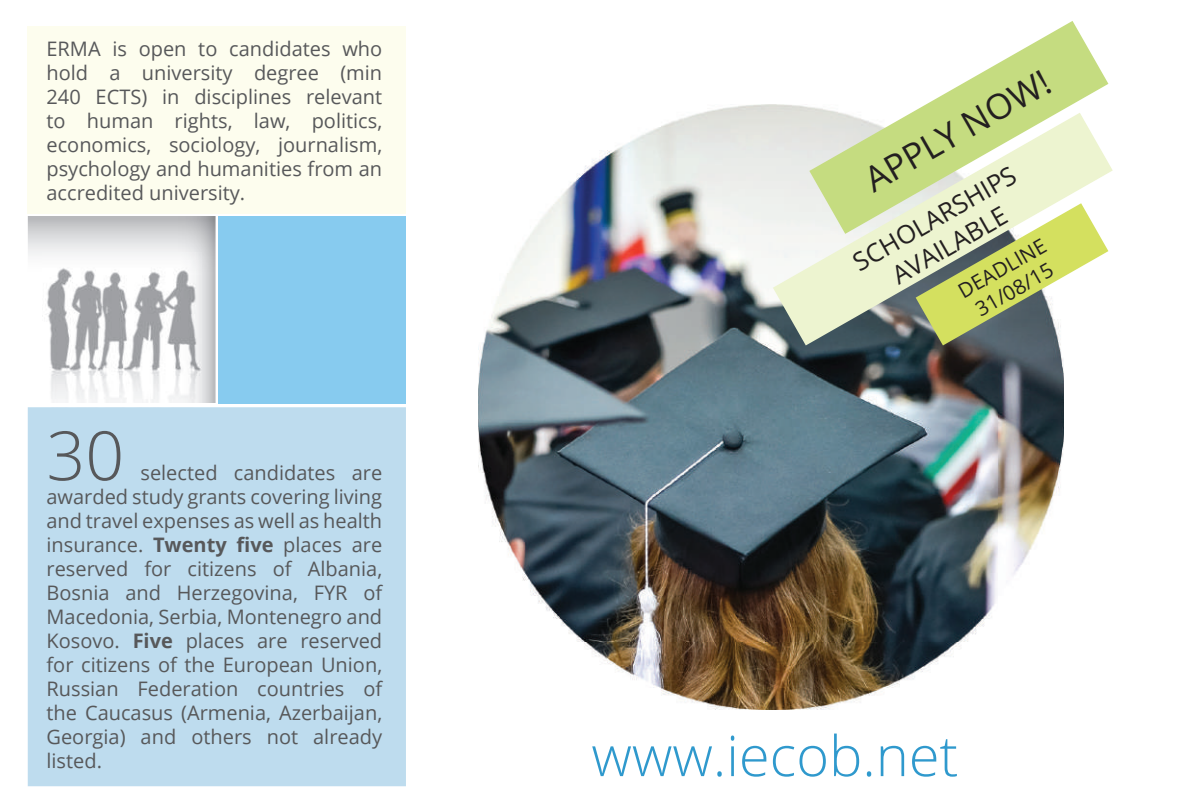
<style>
.page{position:relative;width:1191px;height:811px;background:#fff}
.page>*{position:absolute;margin:0;border:0;box-sizing:border-box;transform-origin:0 0}
.t1{font:300 68px "Open Sans";color:#57585a}
.t2{font:300 56px "Open Sans";color:#2f99cd}
.t3{font:35.2px "Open Sans";color:#231f20}
.t4{font:25.6px/30.6px "Open Sans";color:#231f20;text-align:center}
.t5{font:20.6px/24.6px "Open Sans";color:#231f20}
.t6{font:20px/24px "Open Sans";color:#57585a;text-align:justify}
.s1{font-weight:700}
</style>
<div class="page">
<div style="left:28px;top:26px;width:378px;height:188px;background:#fdfdee"></div>
<div style="left:218px;top:216px;width:188px;height:188px;background:#87cbef"></div>
<div style="left:28px;top:407px;width:378px;height:379px;background:#bedcee"></div>
<img style="left:28px;top:216px;width:187px;height:187px">
<img style="left:478px;top:105px;width:586px;height:604px">
<svg style="left:809px;top:21px;width:299px;height:92px"></svg>
<svg style="left:773px;top:113px;width:339px;height:232px"></svg>
<svg style="left:915px;top:203px;width:193px;height:142px"></svg>
<p class="t6" style="left:46px;top:36px;width:337px">ERMA is open to candidates who hold a university degree (min 240 ECTS) in disciplines relevant to human rights, law, politics, economics, sociology, journalism, psychology and humanities from an accredited university.</p>
<h1 class="t1" style="left:46px;top:409px;width:79px">30</h1>
<p class="t6" style="left:46px;top:460px;width:337px;text-indent:94px">selected candidates are awarded study grants covering living and travel expenses as well as health insurance. <span class="s1">Twenty five</span> places are reserved for citizens of Albania, Bosnia and Herzegovina, FYR of Macedonia, Serbia, Montenegro and Kosovo. <span class="s1">Five</span> places are reserved for citizens of the European Union, Russian Federation countries of the Caucasus (Armenia, Azerbaijan, Georgia) and others not already listed.</p>
<h3 class="t3" style="left:855px;top:161px;width:209px;rotate:-30deg">APPLY NOW!</h3>
<p class="t4" style="left:847px;top:250px;width:185px;rotate:-30deg">SCHOLARSHIPS<br>AVAILABLE</p>
<p class="t5" style="left:953px;top:281px;width:99px;rotate:-30deg">DEADLINE<br>31/08/15</p>
<h2 class="t2" style="left:591px;top:717px;width:368px">www.iecob.net</h2>
</div>
